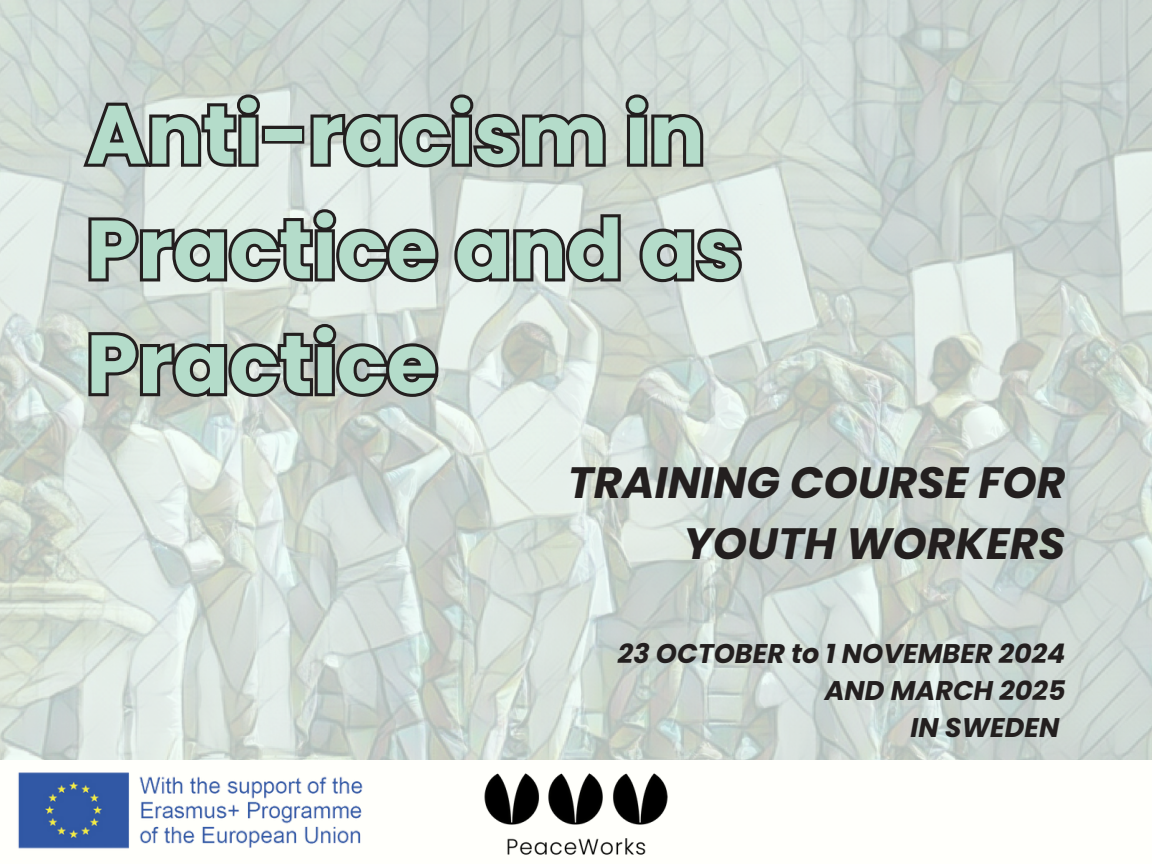
<style>
.page{position:relative;width:1152px;height:864px;background:#fff}
.page>*{position:absolute;margin:0;border:0;box-sizing:border-box;transform-origin:0 0}
.t1{font:700 82.5px/114.8px "Poppins";color:#b4dcca}
.t2{font:italic 700 43.8px/60.8px "Poppins";color:#231f1f;text-align:right}
.t3{font:italic 700 27px "Poppins";color:#231f1f}
</style>
<div class="page">
<img style="left:0;top:0;width:1152px;height:760px">
<div style="left:0;top:761px;width:48px;height:103px;background:#fffffb"></div>
<div style="left:478px;top:761px;width:674px;height:103px;background:#fffffb"></div>
<div style="left:430px;top:761px;width:48px;height:103px;background:#fffffb"></div>
<img style="left:504px;top:773px;width:164px;height:82px">
<img style="left:0;top:758px;width:504px;height:91px">
<svg style="left:79px;top:90px;width:628px;height:82px;background:#969b97"></svg>
<svg style="left:85px;top:204px;width:662px;height:83px;background:#9ea3a0"></svg>
<svg style="left:85px;top:319px;width:358px;height:83px;background:#8f948f"></svg>
<p class="t1" style="left:86px;top:77px;width:657px">Anti-racism in<br>Practice and as<br>Practice</p>
<h1 class="t2" style="left:568px;top:453px;width:499px">TRAINING COURSE FOR<br>YOUTH WORKERS</h1>
<h2 class="t3" style="left:618px;top:634px;width:449px">23 OCTOBER to 1 NOVEMBER 2024</h2>
<p class="t3" style="left:825px;top:671px;width:242px">AND MARCH 2025</p>
<p class="t3" style="left:910px;top:708px;width:150px">IN SWEDEN</p>
</div>
